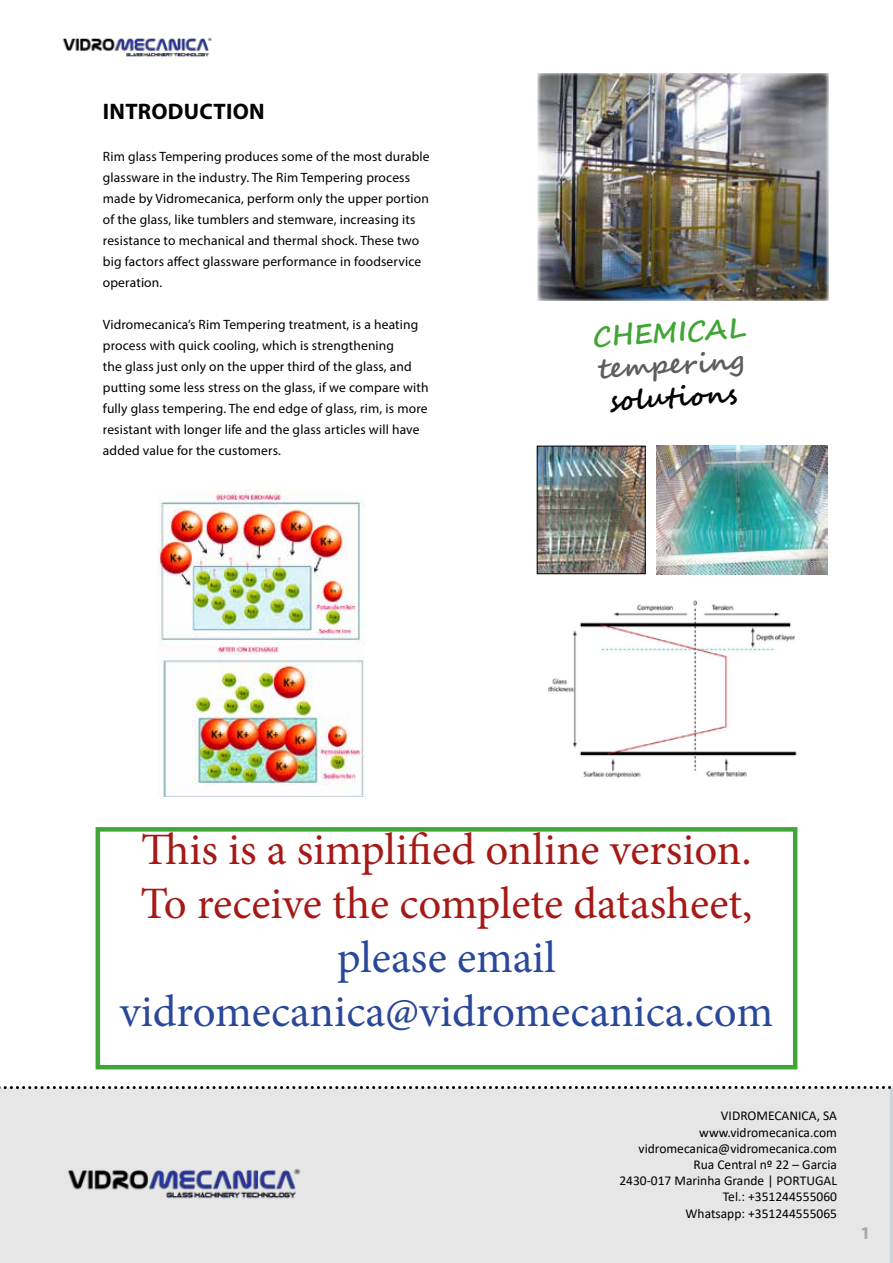
<style>
.page{position:relative;width:893px;height:1263px;background:#fff}
.page>*{position:absolute;margin:0;border:0;box-sizing:border-box;transform-origin:0 0}
.t1{font:45px/54px "Minion Pro";color:#a51a16}
.t2{font:45px/54px "Minion Pro";color:#2a4899;text-align:center}
.t3{font:700 27px "Segoe Script";color:#5d5f5c}
.t4{font:700 27px "Segoe Script";color:#000}
.t5{font:700 27px "Segoe Script";color:#3fa535}
.t6{font:700 22.5px "Myriad Pro";letter-spacing:.01em;color:#000}
.t7{font:700 18px "Myriad Pro";color:#a5a9a4}
.t8{font:13.5px/21px "Myriad Pro";letter-spacing:.01em;color:#000}
.t9{font:13.5px/16.2px "Calibri";color:#000;text-align:right}
</style>
<div class="page">
<img style="left:62px;top:37px;width:150px;height:20px">
<div style="left:0;top:1088px;width:893px;height:175px;background:#e6e6e6"></div>
<img style="left:68px;top:1169px;width:233px;height:30px">
<div style="left:96px;top:827px;width:701px;height:242px;border:4px solid #3fa535"></div>
<hr style="left:890px;top:1088px;width:3px;height:175px;background:#253d8c">
<svg style="left:0;top:1086px;width:893px;height:3px"></svg>
<img style="left:539px;top:448px;width:104px;height:124px">
<div style="left:537px;top:446px;width:108px;height:128px;border:1px solid #000"></div>
<img style="left:538px;top:73px;width:290px;height:227px">
<img style="left:157px;top:491px;width:208px;height:305px">
<img style="left:656px;top:446px;width:171px;height:128px">
<img style="left:548px;top:600px;width:249px;height:179px">
<h3 class="t6" style="left:103px;top:96px;width:163px">INTRODUCTION</h3>
<p class="t8" style="left:103px;top:145px;width:328px">Rim glass Tempering produces some of the most durable glassware in the industry. The Rim Tempering process made by Vidromecanica, perform only the upper portion of the glass, like tumblers and stemware, increasing its resistance to mechanical and thermal shock. These two big factors affect glassware performance in foodservice operation.</p>
<p class="t8" style="left:103px;top:313px;width:327px">Vidromecanica’s Rim Tempering treatment, is a heating process with quick cooling, which is strengthening<br>the glass just only on the upper third of the glass, and putting some less stress on the glass, if we compare with fully glass tempering. The end edge of glass, rim, is more resistant with longer life and the glass articles will have added value for the customers.</p>
<h2 class="t5" style="left:591px;top:316px;width:156px;rotate:-4deg">CHEMICAL</h2>
<h2 class="t3" style="left:597px;top:348px;width:148px;rotate:-4deg">tempering</h2>
<h2 class="t4" style="left:608px;top:380px;width:130px;rotate:-4deg">solutions</h2>
<h1 class="t1" style="left:140px;top:823px;width:613px">This is a simplified online version.<br>To receive the complete datasheet,</h1>
<h1 class="t2" style="left:120px;top:931px;width:655px">please email vidromecanica@vidromecanica.com</h1>
<p class="t9" style="left:619px;top:1107px;width:219px">VIDROMECANICA, SA www.vidromecanica.com vidromecanica@vidromecanica.com<br>Rua Central nº 22 – Garcia<br>2430-017 Marinha Grande | PORTUGAL<br>Tel.: +351244555060<br>Whatsapp: +351244555065</p>
<h3 class="t7" style="left:860px;top:1221px;width:11px">1</h3>
</div>
